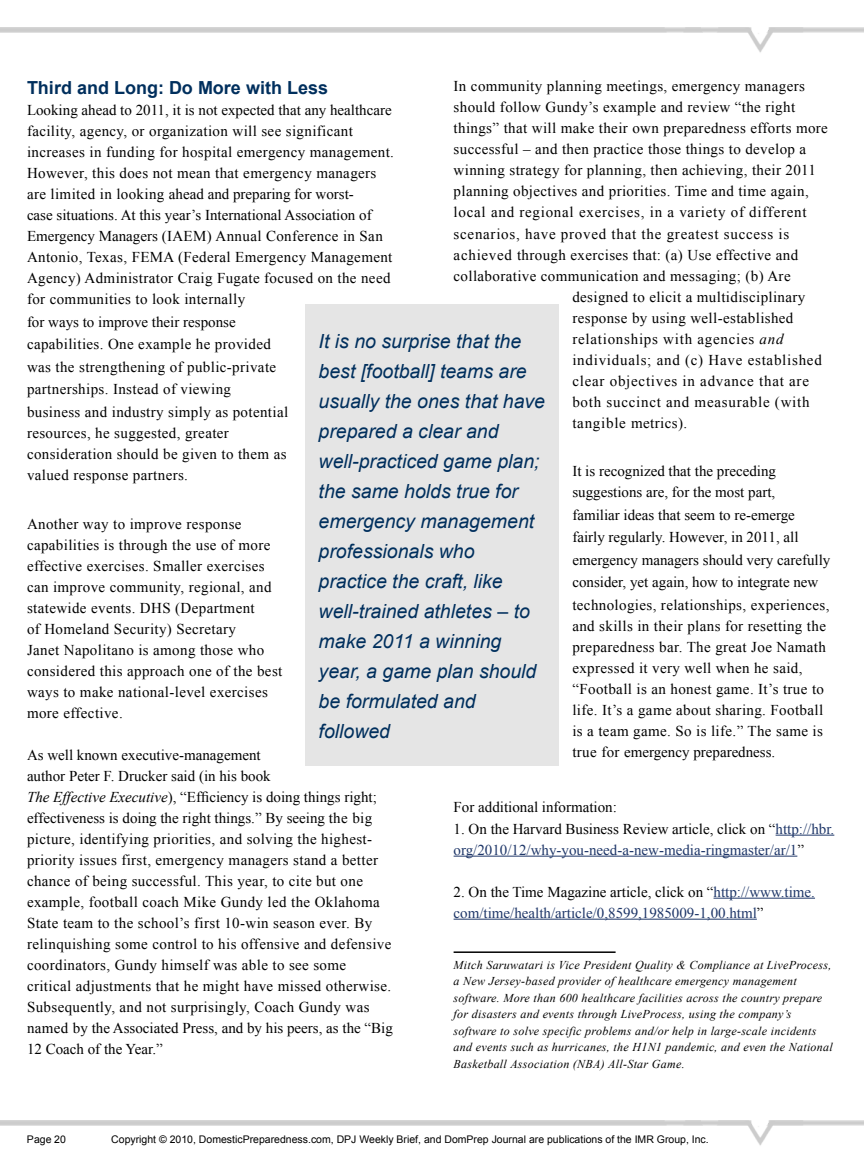
<style>
.page{position:relative;width:864px;height:1175px;background:#fff}
.page>*{position:absolute;margin:0;border:0;box-sizing:border-box;transform-origin:0 0}
.t1{font:italic 19.5px/30px "Arial";color:#002f5d}
.t2{font:700 18px "Arial";color:#002f5d}
.t3{font:15px/21px "Times New Roman";letter-spacing:.025em;color:#000}
.t4{font:15px/22.5px "Times New Roman";color:#000}
.t5{font:15px "Times New Roman";letter-spacing:.05em;color:#000}
.t6{font:15px/21px "Times New Roman";color:#1f3769}
.t7{font:italic 12px/16.5px "Times New Roman";letter-spacing:.025em;color:#000}
.t8{font:10.5px "Arial";color:#000}
.s1{font-style:italic}
.s2{color:#000}
</style>
<div class="page">
<hr style="left:776px;top:834px;width:58px;height:1px;background:#1f3769">
<hr style="left:454px;top:855px;width:343px;height:1px;background:#1f3769">
<hr style="left:714px;top:897px;width:101px;height:1px;background:#1f3769">
<hr style="left:454px;top:918px;width:303px;height:1px;background:#1f3769">
<img style="left:0;top:1120px;width:864px;height:26px">
<img style="left:0;top:27px;width:864px;height:26px">
<hr style="left:454px;top:951px;width:162px;height:2px;background:#000">
<div style="left:305px;top:304px;width:254px;height:461px;background:#e5e5e5"></div>
<p class="t3" style="left:454px;top:76px;width:353px">In community planning meetings, emergency managers</p>
<p class="t3" style="left:454px;top:97px;width:343px">should follow Gundy’s example and review “the right</p>
<p class="t3" style="left:454px;top:118px;width:376px">things” that will make their own preparedness efforts more</p>
<p class="t3" style="left:454px;top:139px;width:354px">successful – and then practice those things to develop a</p>
<p class="t3" style="left:454px;top:160px;width:364px">winning strategy for planning, then achieving, their 2011</p>
<p class="t3" style="left:454px;top:181px;width:357px">planning objectives and priorities. Time and time again,</p>
<p class="t5" style="left:454px;top:202px;width:355px">local and regional exercises, in a variety of different</p>
<p class="t5" style="left:454px;top:223px;width:337px">scenarios, have proved that the greatest success is</p>
<p class="t3" style="left:454px;top:244px;width:346px">achieved through exercises that: (a) Use effective and</p>
<p class="t3" style="left:454px;top:265px;width:339px">collaborative communication and messaging; (b) Are</p>
<p class="t3" style="left:572px;top:286px;width:235px">designed to elicit a multidisciplinary</p>
<p class="t3" style="left:572px;top:307px;width:223px">response by using well-established</p>
<p class="t5" style="left:572px;top:328px;width:213px">relationships with agencies <span class="s1">and</span></p>
<p class="t5" style="left:572px;top:349px;width:251px">individuals; and (c) Have established</p>
<p class="t5" style="left:572px;top:370px;width:238px">clear objectives in advance that are</p>
<p class="t5" style="left:572px;top:391px;width:239px">both succinct and measurable (with</p>
<p class="t5" style="left:572px;top:412px;width:116px">tangible metrics).</p>
<p class="t4" style="left:572px;top:460px;width:205px;line-height:21px">It is recognized that the preceding suggestions are, for the most part,</p>
<p class="t4" style="left:572px;top:503px;width:259px">familiar ideas that seem to re-emerge fairly regularly. However, in 2011, all emergency managers should very carefully consider, yet again, how to integrate new technologies, relationships, experiences,</p>
<p class="t3" style="left:572px;top:615px;width:255px">and skills in their plans for resetting the preparedness bar. The great Joe Namath expressed it very well when he said, “Football is an honest game. It’s true to life. It’s a game about sharing. Football is a team game. So is life.” The same is true for emergency preparedness.</p>
<p class="t2" style="left:27px;top:76px;width:303px">Third and Long: Do More with Less</p>
<p class="t3" style="left:27px;top:99px;width:368px">Looking ahead to 2011, it is not expected that any healthcare facility, agency, or organization will see significant increases in funding for hospital emergency management.<br>However, this does not mean that emergency managers are limited in looking ahead and preparing for worst-<br>case situations. At this year’s International Association of Emergency Managers (IAEM) Annual Conference in San Antonio, Texas, FEMA (Federal Emergency Management Agency) Administrator Craig Fugate focused on the need for communities to look internally</p>
<p class="t3" style="left:27px;top:310px;width:263px;line-height:22.5px">for ways to improve their response capabilities. One example he provided was the strengthening of public-private partnerships. Instead of viewing business and industry simply as potential</p>
<p class="t3" style="left:27px;top:422px;width:261px">resources, he suggested, greater consideration should be given to them as valued response partners.</p>
<p class="t3" style="left:27px;top:513px;width:257px">Another way to improve response capabilities is through the use of more effective exercises. Smaller exercises can improve community, regional, and statewide events. DHS (Department<br>of Homeland Security) Secretary<br>Janet Napolitano is among those who considered this approach one of the best ways to make national-level exercises more effective.</p>
<p class="t3" style="left:27px;top:744px;width:367px">As well known executive-management<br>author Peter F. Drucker said (in his book<br><span class="s1">The Effective Executive</span>), “Efficiency is doing things right; effectiveness is doing the right things.” By seeing the big picture, identifying priorities, and solving the highest&shy;priority issues first, emergency managers stand a better chance of being successful. This year, to cite but one example, football coach Mike Gundy led the Oklahoma State team to the school’s first 10-win season ever. By relinquishing some control to his offensive and defensive coordinators, Gundy himself was able to see some critical adjustments that he might have missed otherwise.<br>Subsequently, and not surprisingly, Coach Gundy was named by the Associated Press, and by his peers, as the “Big 12 Coach of the Year.”</p>
<p class="t1" style="left:319px;top:326px;width:228px">It is no surprise that the best [football] teams are usually the ones that have prepared a clear and well-practiced game plan; the same holds true for emergency management professionals who practice the craft, like well-trained athletes – to make 2011 a winning year, a game plan should be formulated and followed</p>
<p class="t4" style="left:454px;top:796px;width:165px">For additional information:</p>
<p class="t6" style="left:454px;top:817px;width:382px"><span class="s2">1. On the Harvard Business Review article, click on “</span>http://hbr. org/2010/12/why-you-need-a-new-media-ringmaster/ar/1<span class="s2">”</span></p>
<p class="t6" style="left:454px;top:880px;width:363px"><span class="s2">2. On the Time Magazine article, click on “</span>http://www.time. com/time/health/article/0,8599,1985009-1,00.html<span class="s2">”</span></p>
<p class="t7" style="left:454px;top:956px;width:381px">Mitch Saruwatari is Vice President Quality &amp; Compliance at LiveProcess, a New Jersey-based provider of healthcare emergency management software. More than 600 healthcare facilities across the country prepare for disasters and events through LiveProcess, using the company’s software to solve specific problems and/or help in large-scale incidents and events such as hurricanes, the H1N1 pandemic, and even the National Basketball Association (NBA) All-Star Game.</p>
<p class="t8" style="left:27px;top:1132px;width:40px">Page 20</p>
<p class="t8" style="left:111px;top:1132px;width:599px">Copyright © 2010, DomesticPreparedness.com, DPJ Weekly Brief, and DomPrep Journal are publications of the IMR Group, Inc.</p>
</div>
